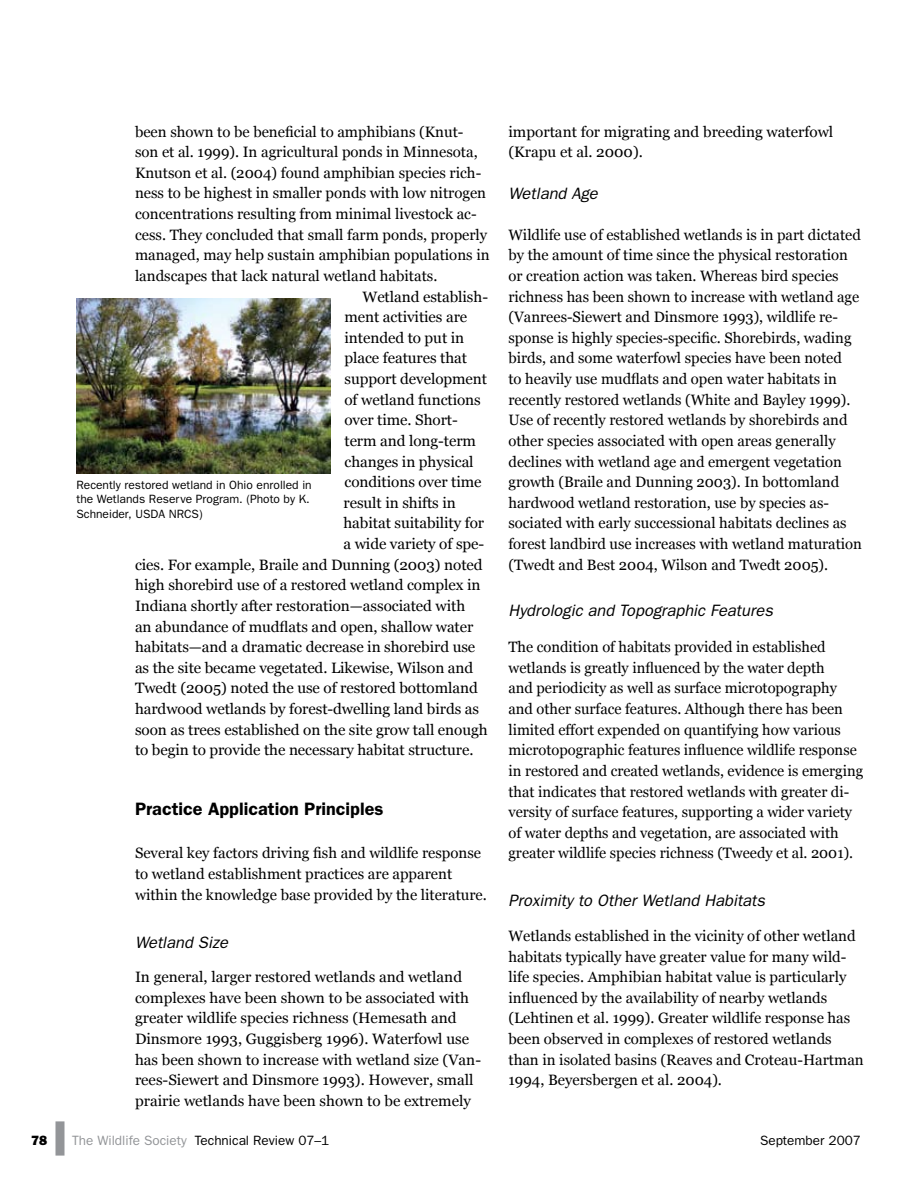
<style>
.page{position:relative;width:918px;height:1188px;background:#fff}
.page>*{position:absolute;margin:0;border:0;box-sizing:border-box;transform-origin:0 0}
.t1{font:600 18px "Franklin Gothic";color:#000}
.t2{font:italic 16.5px "Franklin Gothic";color:#000}
.t3{font:15px/20.7px "Georgia";color:#000}
.t4{font:13.5px "Franklin Gothic";color:#000}
.t5{font:800 13.5px "Franklin Gothic";color:#000}
.t6{font:12px/14.2px "Franklin Gothic";color:#000}
.s1{color:#939598}
</style>
<div class="page">
<div style="left:56px;top:1121px;width:8px;height:35px;background:#939598"></div>
<img style="left:76px;top:298px;width:255px;height:176px">
<p class="t3" style="left:135px;top:121px;width:330px">been shown to be beneficial to amphibians (Knut-</p>
<p class="t3" style="left:135px;top:142px;width:344px">son et al. 1999). In agricultural ponds in Minnesota,</p>
<p class="t3" style="left:135px;top:162px;width:348px">Knutson et al. (2004) found amphibian species rich-</p>
<p class="t3" style="left:135px;top:183px;width:353px">ness to be highest in smaller ponds with low nitrogen</p>
<p class="t3" style="left:135px;top:203px;width:343px">concentrations resulting from minimal livestock ac-</p>
<p class="t3" style="left:135px;top:224px;width:354px">cess. They concluded that small farm ponds, properly</p>
<p class="t3" style="left:135px;top:245px;width:356px">managed, may help sustain amphibian populations in</p>
<p class="t3" style="left:135px;top:265px;width:304px">landscapes that lack natural wetland habitats.</p>
<p class="t3" style="left:362px;top:286px;width:127px">Wetland establish-</p>
<p class="t3" style="left:344px;top:307px;width:124px">ment activities are</p>
<p class="t3" style="left:344px;top:327px;width:121px">intended to put in</p>
<p class="t3" style="left:344px;top:348px;width:124px">place features that</p>
<p class="t3" style="left:344px;top:368px;width:144px">support development</p>
<p class="t3" style="left:344px;top:389px;width:138px">of wetland functions</p>
<p class="t3" style="left:344px;top:410px;width:115px">over time. Short-</p>
<p class="t3" style="left:344px;top:430px;width:133px">term and long-term</p>
<p class="t3" style="left:344px;top:451px;width:131px">changes in physical</p>
<p class="t3" style="left:344px;top:472px;width:139px">conditions over time</p>
<p class="t3" style="left:344px;top:492px;width:114px">result in shifts in</p>
<p class="t3" style="left:344px;top:513px;width:142px">habitat suitability for</p>
<p class="t3" style="left:344px;top:533px;width:142px">a wide variety of spe-</p>
<p class="t3" style="left:135px;top:554px;width:349px">cies. For example, Braile and Dunning (2003) noted</p>
<p class="t3" style="left:135px;top:575px;width:347px">high shorebird use of a restored wetland complex in</p>
<p class="t3" style="left:135px;top:595px;width:332px">Indiana shortly after restoration—associated with</p>
<p class="t3" style="left:135px;top:616px;width:340px">an abundance of mudflats and open, shallow water</p>
<p class="t3" style="left:135px;top:637px;width:342px">habitats—and a dramatic decrease in shorebird use</p>
<p class="t3" style="left:135px;top:657px;width:340px">as the site became vegetated. Likewise, Wilson and</p>
<p class="t3" style="left:135px;top:678px;width:344px">Twedt (2005) noted the use of restored bottomland</p>
<p class="t3" style="left:135px;top:698px;width:346px">hardwood wetlands by forest-dwelling land birds as</p>
<p class="t3" style="left:135px;top:719px;width:354px">soon as trees established on the site grow tall enough</p>
<p class="t3" style="left:135px;top:740px;width:340px">to begin to provide the necessary habitat structure.</p>
<p class="t6" style="left:76px;top:478px;width:237px">Recently restored wetland in Ohio enrolled in the Wetlands Reserve Program. (Photo by K.<br>Schneider, USDA NRCS)</p>
<p class="t1" style="left:135px;top:798px;width:250px">Practice Application Principles</p>
<p class="t3" style="left:135px;top:843px;width:353px">Several key factors driving fish and wildlife response to wetland establishment practices are apparent within the knowledge base provided by the literature.</p>
<p class="t2" style="left:135px;top:933px;width:94px">Wetland Size</p>
<p class="t3" style="left:135px;top:967px;width:348px">In general, larger restored wetlands and wetland complexes have been shown to be associated with greater wildlife species richness (Hemesath and Dinsmore 1993, Guggisberg 1996). Waterfowl use has been shown to increase with wetland size (Van&shy;rees-Siewert and Dinsmore 1993). However, small prairie wetlands have been shown to be extremely</p>
<p class="t3" style="left:508px;top:121px;width:326px">important for migrating and breeding waterfowl (Krapu et al. 2000).</p>
<p class="t2" style="left:508px;top:184px;width:91px">Wetland Age</p>
<p class="t3" style="left:508px;top:224px;width:355px">Wildlife use of established wetlands is in part dictated by the amount of time since the physical restoration or creation action was taken. Whereas bird species richness has been shown to increase with wetland age (Vanrees-Siewert and Dinsmore 1993), wildlife re&shy;sponse is highly species-specific. Shorebirds, wading birds, and some waterfowl species have been noted<br>to heavily use mudflats and open water habitats in recently restored wetlands (White and Bayley 1999).<br>Use of recently restored wetlands by shorebirds and other species associated with open areas generally declines with wetland age and emergent vegetation growth (Braile and Dunning 2003). In bottomland hardwood wetland restoration, use by species as&shy;sociated with early successional habitats declines as forest landbird use increases with wetland maturation (Twedt and Best 2004, Wilson and Twedt 2005).</p>
<p class="t2" style="left:508px;top:601px;width:266px">Hydrologic and Topographic Features</p>
<p class="t3" style="left:508px;top:637px;width:356px">The condition of habitats provided in established wetlands is greatly influenced by the water depth<br>and periodicity as well as surface microtopography and other surface features. Although there has been limited effort expended on quantifying how various microtopographic features influence wildlife response in restored and created wetlands, evidence is emerging that indicates that restored wetlands with greater di&shy;versity of surface features, supporting a wider variety of water depths and vegetation, are associated with greater wildlife species richness (Tweedy et al. 2001).</p>
<p class="t2" style="left:508px;top:891px;width:258px">Proximity to Other Wetland Habitats</p>
<p class="t3" style="left:508px;top:925px;width:357px">Wetlands established in the vicinity of other wetland habitats typically have greater value for many wild&shy;life species. Amphibian habitat value is particularly influenced by the availability of nearby wetlands (Lehtinen et al. 1999). Greater wildlife response has been observed in complexes of restored wetlands than in isolated basins (Reaves and Croteau-Hartman 1994, Beyersbergen et al. 2004).</p>
<p class="t5" style="left:31px;top:1132px;width:18px">78</p>
<p class="t4" style="left:72px;top:1133px;width:259px"><span class="s1">The Wildlife Society</span> Technical Review 07–1</p>
<p class="t4" style="left:760px;top:1133px;width:102px">September 2007</p>
</div>
